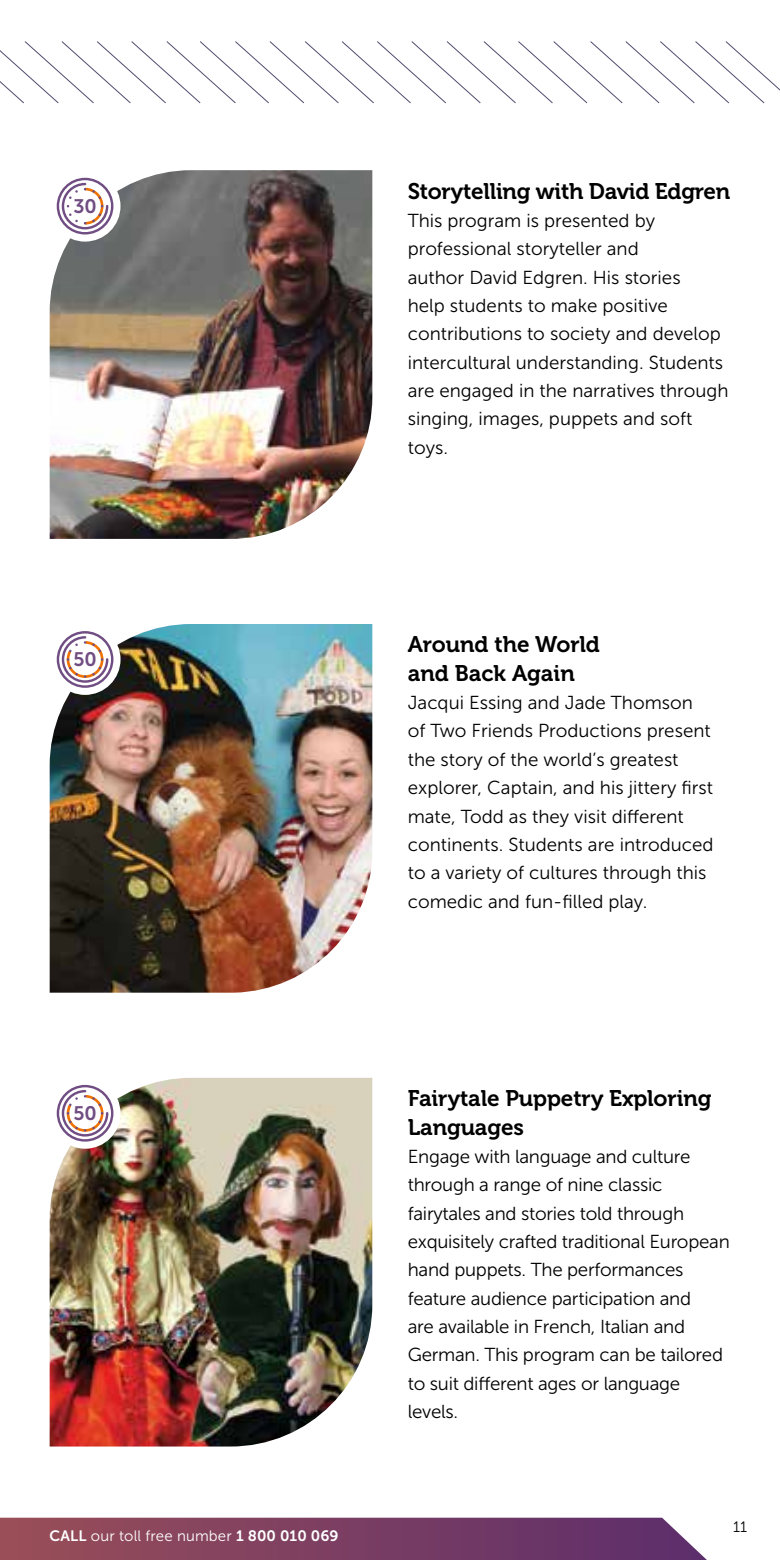
<style>
.page{position:relative;width:780px;height:1560px;background:#fff}
.page>*{position:absolute;margin:0;border:0;box-sizing:border-box;transform-origin:0 0}
.t1{font:22.5px/28.2px "Museo 700";letter-spacing:-.005em;color:#000}
.t2{font:19.5px "Museo Sans 700";color:#704d82}
.t3{font:18.75px/28.2px "Museo Sans 300";color:#000}
.t4{font:15px "Museo Sans 300";letter-spacing:.01em;color:#fff}
.t5{font:15px "Museo Sans 300";color:#000}
.s1{font-family:"Museo Sans 700"}
</style>
<div class="page">
<svg style="left:0;top:41px;width:780px;height:63px"></svg>
<svg style="left:0;top:1517px;width:706px;height:42px;background:#814769"></svg>
<img style="left:50px;top:170px;width:322px;height:369px">
<img style="left:50px;top:1077px;width:322px;height:369px">
<img style="left:50px;top:624px;width:322px;height:368px">
<div style="left:50px;top:624px;width:70px;height:70px;background:#fff;border-radius:50%"></div>
<svg style="left:57px;top:631px;width:56px;height:56px"></svg>
<div style="left:50px;top:1077px;width:70px;height:71px;background:#fff;border-radius:50%"></div>
<svg style="left:57px;top:1084px;width:56px;height:57px"></svg>
<div style="left:50px;top:171px;width:70px;height:70px;background:#fff;border-radius:50%"></div>
<svg style="left:57px;top:178px;width:56px;height:56px"></svg>
<p class="t2" style="left:73px;top:195px;width:25px">30</p>
<p class="t2" style="left:74px;top:648px;width:25px">50</p>
<p class="t1" style="left:407px;top:177px;width:324px">Storytelling with David Edgren</p>
<p class="t3" style="left:407px;top:206px;width:322px">This program is presented by professional storyteller and<br>author David Edgren. His stories<br>help students to make positive contributions to society and develop intercultural understanding. Students are engaged in the narratives through singing, images, puppets and soft toys.</p>
<p class="t1" style="left:408px;top:630px;width:194px">Around the World and Back Again</p>
<p class="t3" style="left:408px;top:688px;width:307px">Jacqui Essing and Jade Thomson of Two Friends Productions present the story of the world’s greatest explorer, Captain, and his jittery first mate, Todd as they visit different continents. Students are introduced to a variety of cultures through this comedic and fun-filled play.</p>
<p class="t2" style="left:74px;top:1101px;width:25px">50</p>
<p class="t4" style="left:50px;top:1527px;width:290px"><span class="s1">CALL</span> our toll free number <span class="s1">1 800 010 069</span></p>
<p class="t1" style="left:408px;top:1084px;width:305px">Fairytale Puppetry Exploring<br>Languages</p>
<p class="t3" style="left:408px;top:1142px;width:323px">Engage with language and culture through a range of nine classic fairytales and stories told through exquisitely crafted traditional European hand puppets. The performances feature audience participation and<br>are available in French, Italian and<br>German. This program can be tailored to suit different ages or language levels.</p>
<p class="t5" style="left:733px;top:1517px;width:15px">11</p>
</div>
